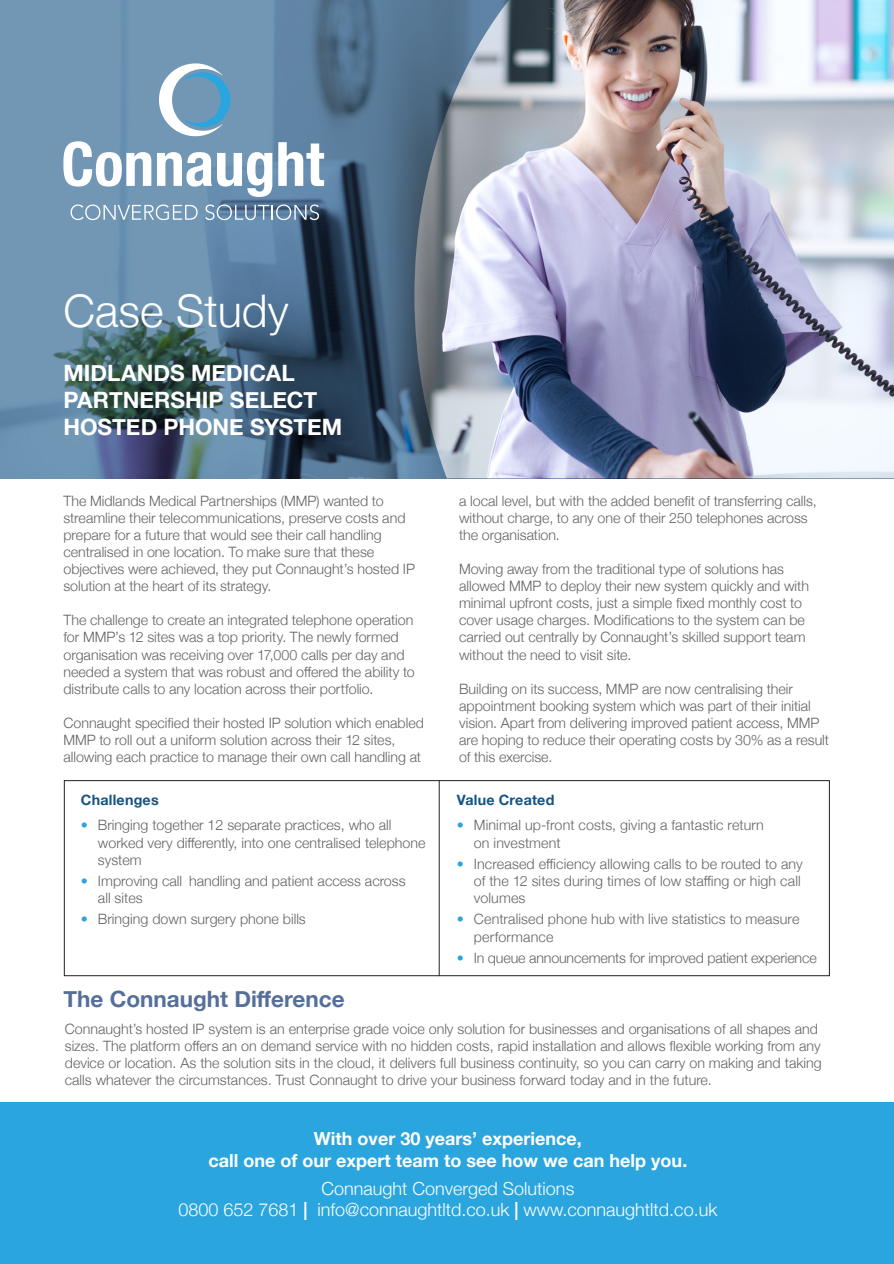
<style>
.page{position:relative;width:894px;height:1264px;background:#fff}
.page>*{position:absolute;margin:0;border:0;box-sizing:border-box;transform-origin:0 0}
.t1{font:300 45px "Helvetica Neue";color:#fff}
.t2{font:700 22.5px/27px "Helvetica Neue";color:#fff}
.t3{font:700 22.5px "Helvetica Neue";color:#556f9a}
.t4{font:300 18px "Helvetica Neue";color:#fff}
.t5{font:700 18px "Helvetica Neue";color:#fff}
.t6{font:300 14.25px/17.1px "Helvetica Neue";color:#636366}
.t7{font:700 14.25px "Helvetica Neue";letter-spacing:.015em;color:#135385}
.s1{color:#2ba5de}
.s2{font-weight:700}
</style>
<div class="page">
<svg style="left:0;top:0;width:414px;height:478px;background:#567792"></svg>
<img style="left:414px;top:0;width:479px;height:478px">
<svg style="left:63px;top:141px;width:88px;height:45px"></svg>
<svg style="left:157px;top:152px;width:115px;height:45px"></svg>
<svg style="left:278px;top:142px;width:46px;height:44px"></svg>
<svg style="left:71px;top:204px;width:126px;height:16px;background:#91aec5"></svg>
<svg style="left:205px;top:204px;width:114px;height:16px;background:#7994ae"></svg>
<svg style="left:159px;top:54px;width:72px;height:91px"></svg>
<div style="left:0;top:1102px;width:893px;height:161px;background:#2ba5de"></div>
<div style="left:64px;top:780px;width:765px;height:195px;border:1px solid #231f20"></div>
<hr style="left:439px;top:780px;width:1px;height:195px;background:#231f20">
<p class="t1" style="left:63px;top:274px;width:227px">Case Study</p>
<p class="t2" style="left:63px;top:360px;width:280px">MIDLANDS MEDICAL<br>PARTNERSHIP SELECT<br>HOSTED PHONE SYSTEM</p>
<p class="t6" style="left:63px;top:491px;width:353px">The Midlands Medical Partnerships (MMP) wanted to streamline their telecommunications, preserve costs and prepare for a future that would see their call handling centralised in one location. To make sure that these objectives were achieved, they put Connaught’s hosted IP solution at the heart of its strategy.</p>
<p class="t6" style="left:63px;top:610px;width:353px">The challenge to create an integrated telephone operation for MMP’s 12 sites was a top priority. The newly formed organisation was receiving over 17,000 calls per day and needed a system that was robust and offered the ability to distribute calls to any location across their portfolio.</p>
<p class="t6" style="left:63px;top:713px;width:362px">Connaught specified their hosted IP solution which enabled<br>MMP to roll out a uniform solution across their 12 sites, allowing each practice to manage their own call handling at</p>
<p class="t7" style="left:81px;top:788px;width:79px">Challenges</p>
<p class="t6" style="left:98px;top:815px;width:329px;text-indent:-17px"><span class="s1">•</span> Bringing together 12 separate practices, who all worked very differently, into one centralised telephone system</p>
<p class="t6" style="left:98px;top:871px;width:309px;text-indent:-17px"><span class="s1">•</span> Improving call handling and patient access across all sites</p>
<p class="t6" style="left:81px;top:909px;width:226px"><span class="s1">•</span> Bringing down surgery phone bills</p>
<p class="t3" style="left:63px;top:981px;width:283px">The Connaught Difference</p>
<p class="t6" style="left:459px;top:491px;width:359px">a local level, but with the added benefit of transferring calls, without charge, to any one of their 250 telephones across the organisation.</p>
<p class="t6" style="left:459px;top:559px;width:351px">Moving away from the traditional type of solutions has allowed MMP to deploy their new system quickly and with minimal upfront costs, just a simple fixed monthly cost to cover usage charges. Modifications to the system can be carried out centrally by Connaught’s skilled support team without the need to visit site.</p>
<p class="t6" style="left:459px;top:679px;width:335px">Building on its success, MMP are now centralising their</p>
<p class="t6" style="left:459px;top:696px;width:353px">appointment booking system which was part of their initial</p>
<p class="t6" style="left:459px;top:713px;width:362px">vision. Apart from delivering improved patient access, MMP</p>
<p class="t6" style="left:459px;top:730px;width:371px">are hoping to reduce their operating costs by 30% as a result of this exercise.</p>
<p class="t7" style="left:457px;top:788px;width:99px">Value Created</p>
<p class="t6" style="left:474px;top:815px;width:291px;text-indent:-17px"><span class="s1">•</span> Minimal up-front costs, giving a fantastic return on investment</p>
<p class="t6" style="left:474px;top:854px;width:330px;text-indent:-17px"><span class="s1">•</span> Increased efficiency allowing calls to be routed to any of the 12 sites during times of low staffing or high call volumes</p>
<p class="t6" style="left:474px;top:909px;width:327px;text-indent:-17px"><span class="s1">•</span> Centralised phone hub with live statistics to measure performance</p>
<p class="t6" style="left:457px;top:948px;width:361px"><span class="s1">•</span> In queue announcements for improved patient experience</p>
<p class="t6" style="left:65px;top:1018px;width:758px">Connaught’s hosted IP system is an enterprise grade voice only solution for businesses and organisations of all shapes and sizes. The platform offers an on demand service with no hidden costs, rapid installation and allows flexible working from any device or location. As the solution sits in the cloud, it delivers full business continuity, so you can carry on making and taking calls whatever the circumstances. Trust Connaught to drive your business forward today and in the future.</p>
<p class="t5" style="left:314px;top:1124px;width:269px">With over 30 years’ experience,</p>
<p class="t5" style="left:208px;top:1146px;width:480px">call one of our expert team to see how we can help you.</p>
<p class="t4" style="left:321px;top:1173px;width:254px">Connaught Converged Solutions</p>
<p class="t4" style="left:178px;top:1195px;width:540px">0800 652 7681 <span class="s2">|</span> info@connaughtltd.co.uk <span class="s2">|</span> www.connaughtltd.co.uk</p>
</div>
